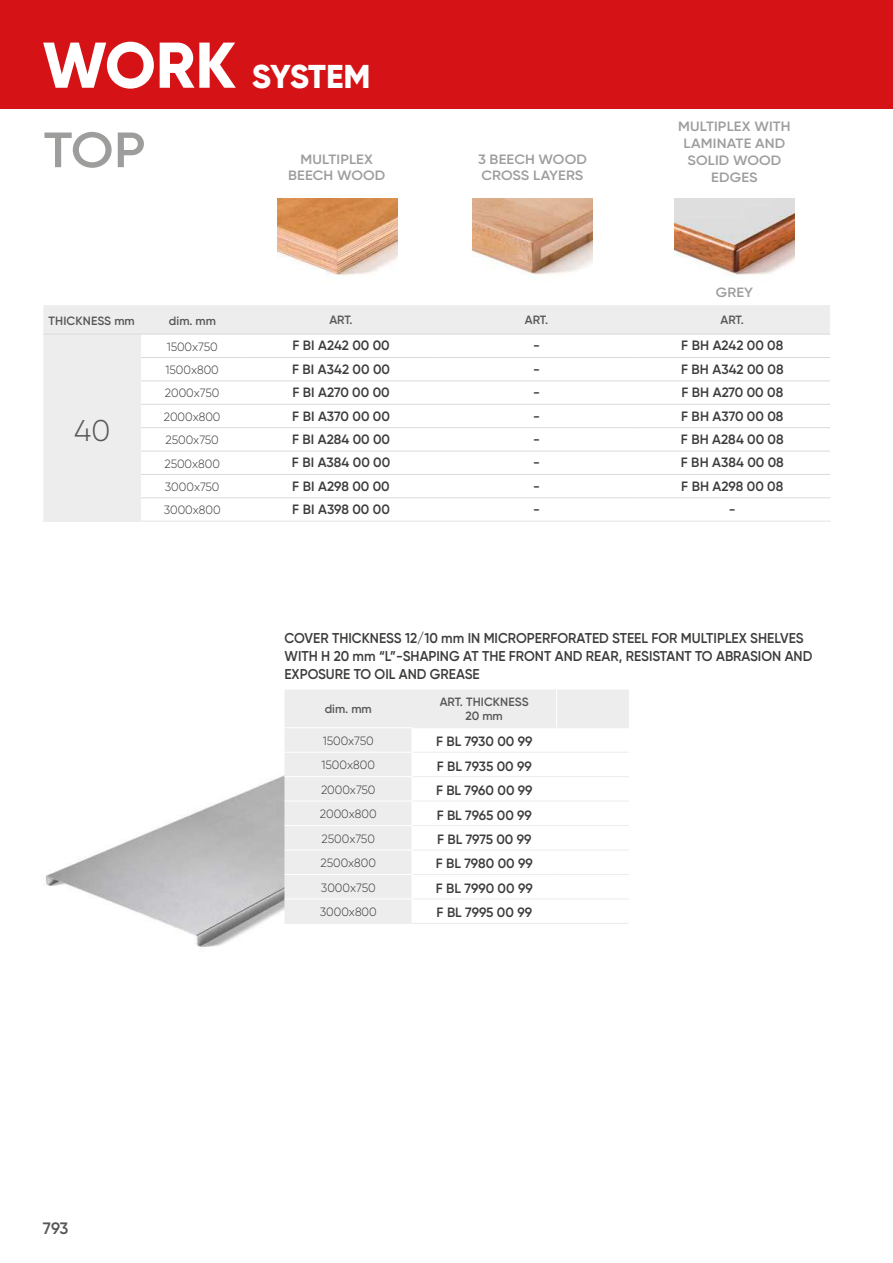
<style>
.page{position:relative;width:893px;height:1263px;background:#fff}
.page>*{position:absolute;margin:0;border:0;box-sizing:border-box;transform-origin:0 0}
.t1{font:600 49.5px "Gilroy";color:#9d9d9c;scale:1.08 1}
.t2{font:800 33px "Gilroy";letter-spacing:-.025em;color:#fff}
.t3{font:300 30px "Gilroy";color:#575756}
.t4{font:600 16.5px "Gilroy";color:#575756}
.t5{font:600 14.25px/18px "Gilroy";color:#3c3c3b;scale:.95 1}
.t6{font:600 13.5px "Gilroy";color:#3c3c3b}
.t7{font:600 13.5px/16.8px "Gilroy";letter-spacing:.01em;color:#9d9d9c;text-align:center;scale:1.08 1}
.t8{font:300 12px "Gilroy";color:#3c3c3b}
.t9{font:600 12px/14.4px "Gilroy";color:#575756;text-align:center}
.s1{font-size:64.5px}
</style>
<div class="page">
<div style="left:0;top:0;width:893px;height:108px;background:#d51317"></div>
<svg style="left:43px;top:305px;width:787px;height:215px"></svg>
<svg style="left:141px;top:335px;width:102px;height:185px"></svg>
<hr style="left:43px;top:334px;width:98px;height:1px;background:#dadada">
<hr style="left:243px;top:334px;width:196px;height:1px;background:#dadada">
<hr style="left:439px;top:334px;width:195px;height:1px;background:#dadada">
<hr style="left:634px;top:334px;width:196px;height:1px;background:#dadada">
<hr style="left:141px;top:357px;width:102px;height:1px;background:#dadada">
<hr style="left:243px;top:357px;width:196px;height:1px;background:#dadada">
<hr style="left:439px;top:357px;width:195px;height:1px;background:#dadada">
<hr style="left:634px;top:357px;width:196px;height:1px;background:#dadada">
<hr style="left:141px;top:380px;width:102px;height:1px;background:#dadada">
<hr style="left:243px;top:380px;width:196px;height:1px;background:#dadada">
<hr style="left:634px;top:380px;width:196px;height:1px;background:#dadada">
<hr style="left:141px;top:404px;width:102px;height:1px;background:#dadada">
<hr style="left:243px;top:404px;width:196px;height:1px;background:#dadada">
<hr style="left:439px;top:404px;width:195px;height:1px;background:#dadada">
<hr style="left:634px;top:404px;width:196px;height:1px;background:#dadada">
<hr style="left:141px;top:427px;width:102px;height:1px;background:#dadada">
<hr style="left:243px;top:427px;width:196px;height:1px;background:#dadada">
<hr style="left:439px;top:427px;width:195px;height:1px;background:#dadada">
<hr style="left:634px;top:427px;width:196px;height:1px;background:#dadada">
<hr style="left:141px;top:451px;width:102px;height:1px;background:#dadada">
<hr style="left:243px;top:451px;width:196px;height:1px;background:#dadada">
<hr style="left:439px;top:451px;width:195px;height:1px;background:#dadada">
<hr style="left:634px;top:451px;width:196px;height:1px;background:#dadada">
<hr style="left:141px;top:474px;width:102px;height:1px;background:#dadada">
<hr style="left:243px;top:474px;width:196px;height:1px;background:#dadada">
<hr style="left:439px;top:474px;width:195px;height:1px;background:#dadada">
<hr style="left:634px;top:474px;width:196px;height:1px;background:#dadada">
<hr style="left:141px;top:497px;width:102px;height:1px;background:#dadada">
<hr style="left:243px;top:497px;width:196px;height:1px;background:#dadada">
<hr style="left:439px;top:497px;width:195px;height:1px;background:#dadada">
<hr style="left:634px;top:497px;width:196px;height:1px;background:#dadada">
<svg style="left:634px;top:498px;width:1px;height:22px"></svg>
<hr style="left:439px;top:380px;width:195px;height:1px;background:#dadada">
<hr style="left:141px;top:334px;width:102px;height:1px;background:#dadada">
<hr style="left:141px;top:520px;width:102px;height:2px;background:#ededed">
<hr style="left:243px;top:520px;width:196px;height:2px;background:#ededed">
<hr style="left:439px;top:520px;width:195px;height:2px;background:#ededed">
<hr style="left:634px;top:520px;width:196px;height:2px;background:#ededed">
<hr style="left:43px;top:520px;width:98px;height:2px;background:#ededed">
<img style="left:278px;top:198px;width:119px;height:78px">
<img style="left:473px;top:198px;width:119px;height:77px">
<img style="left:675px;top:198px;width:119px;height:77px">
<img style="left:45px;top:775px;width:239px;height:172px">
<svg style="left:284px;top:690px;width:345px;height:233px"></svg>
<hr style="left:284px;top:727px;width:128px;height:1px;background:#fff">
<hr style="left:284px;top:752px;width:128px;height:1px;background:#fff">
<hr style="left:284px;top:776px;width:128px;height:1px;background:#fff">
<hr style="left:284px;top:801px;width:128px;height:1px;background:#fff">
<hr style="left:284px;top:825px;width:128px;height:1px;background:#fff">
<hr style="left:284px;top:850px;width:128px;height:1px;background:#fff">
<hr style="left:284px;top:874px;width:128px;height:1px;background:#fff">
<hr style="left:284px;top:898px;width:128px;height:1px;background:#fff">
<hr style="left:556px;top:689px;width:1px;height:38px;background:#fff">
<svg style="left:412px;top:728px;width:1px;height:195px"></svg>
<svg style="left:556px;top:728px;width:1px;height:195px"></svg>
<hr style="left:412px;top:727px;width:145px;height:1px;background:#ededed">
<hr style="left:557px;top:727px;width:72px;height:1px;background:#ededed">
<hr style="left:412px;top:752px;width:145px;height:1px;background:#ededed">
<hr style="left:557px;top:752px;width:72px;height:1px;background:#ededed">
<hr style="left:412px;top:776px;width:145px;height:1px;background:#ededed">
<hr style="left:557px;top:776px;width:72px;height:1px;background:#ededed">
<hr style="left:412px;top:801px;width:145px;height:1px;background:#ededed">
<hr style="left:557px;top:801px;width:72px;height:1px;background:#ededed">
<hr style="left:412px;top:825px;width:145px;height:1px;background:#ededed">
<hr style="left:557px;top:825px;width:72px;height:1px;background:#ededed">
<hr style="left:412px;top:850px;width:145px;height:1px;background:#ededed">
<hr style="left:557px;top:850px;width:72px;height:1px;background:#ededed">
<hr style="left:412px;top:874px;width:145px;height:1px;background:#ededed">
<hr style="left:557px;top:874px;width:72px;height:1px;background:#ededed">
<hr style="left:412px;top:898px;width:145px;height:1px;background:#ededed">
<hr style="left:557px;top:898px;width:72px;height:1px;background:#ededed">
<hr style="left:412px;top:923px;width:145px;height:1px;background:#ededed">
<hr style="left:557px;top:923px;width:72px;height:1px;background:#ededed">
<hr style="left:284px;top:923px;width:128px;height:1px;background:#ededed">
<h2 class="t2" style="left:43px;top:55px;width:330px"><span class="s1">WORK</span> SYSTEM</h2>
<h1 class="t1" style="left:44px;top:119px;width:96px">TOP</h1>
<p class="t7" style="left:288px;top:150px;width:92px">MULTIPLEX<br>BEECH WOOD</p>
<p class="t7" style="left:478px;top:150px;width:102px;text-align:left">3 BEECH WOOD<br>CROSS LAYERS</p>
<p class="t7" style="left:678px;top:118px;width:106px">MULTIPLEX WITH<br>LAMINATE AND<br>SOLID WOOD<br>EDGES</p>
<p class="t7" style="left:716px;top:283px;width:36px">GREY</p>
<p class="t9" style="left:49px;top:313px;width:88px">THICKNESS mm</p>
<p class="t9" style="left:169px;top:313px;width:49px">dim. mm</p>
<p class="t9" style="left:329px;top:313px;width:25px">ART.</p>
<p class="t9" style="left:525px;top:313px;width:25px">ART.</p>
<p class="t9" style="left:721px;top:313px;width:25px">ART.</p>
<h3 class="t3" style="left:74px;top:412px;width:38px">40</h3>
<p class="t8" style="left:167px;top:339px;width:53px">1500x750</p>
<p class="t6" style="left:292px;top:337px;width:99px">F BI A242 00 00</p>
<p class="t6" style="left:533px;top:337px;width:8px">-</p>
<p class="t6" style="left:681px;top:337px;width:104px">F BH A242 00 08</p>
<p class="t8" style="left:166px;top:362px;width:55px">1500x800</p>
<p class="t6" style="left:292px;top:361px;width:99px">F BI A342 00 00</p>
<p class="t6" style="left:533px;top:361px;width:8px">-</p>
<p class="t6" style="left:681px;top:361px;width:104px">F BH A342 00 08</p>
<p class="t8" style="left:165px;top:386px;width:56px">2000x750</p>
<p class="t6" style="left:292px;top:384px;width:99px">F BI A270 00 00</p>
<p class="t6" style="left:533px;top:384px;width:8px">-</p>
<p class="t6" style="left:681px;top:384px;width:103px">F BH A270 00 08</p>
<p class="t8" style="left:164px;top:409px;width:58px">2000x800</p>
<p class="t6" style="left:292px;top:407px;width:99px">F BI A370 00 00</p>
<p class="t6" style="left:533px;top:407px;width:8px">-</p>
<p class="t6" style="left:681px;top:407px;width:104px">F BH A370 00 08</p>
<p class="t8" style="left:166px;top:433px;width:55px">2500x750</p>
<p class="t6" style="left:292px;top:431px;width:100px">F BI A284 00 00</p>
<p class="t6" style="left:533px;top:431px;width:8px">-</p>
<p class="t6" style="left:681px;top:431px;width:104px">F BH A284 00 08</p>
<p class="t8" style="left:164px;top:456px;width:57px">2500x800</p>
<p class="t6" style="left:292px;top:454px;width:100px">F BI A384 00 00</p>
<p class="t6" style="left:533px;top:454px;width:8px">-</p>
<p class="t6" style="left:681px;top:454px;width:105px">F BH A384 00 08</p>
<p class="t8" style="left:165px;top:479px;width:56px">3000x750</p>
<p class="t6" style="left:292px;top:478px;width:99px">F BI A298 00 00</p>
<p class="t6" style="left:533px;top:478px;width:8px">-</p>
<p class="t6" style="left:681px;top:478px;width:104px">F BH A298 00 08</p>
<p class="t8" style="left:164px;top:503px;width:58px">3000x800</p>
<p class="t6" style="left:292px;top:501px;width:99px">F BI A398 00 00</p>
<p class="t6" style="left:533px;top:501px;width:8px">-</p>
<p class="t6" style="left:729px;top:501px;width:8px">-</p>
<p class="t5" style="left:284px;top:628px;width:557px">COVER THICKNESS 12/10 mm IN MICROPERFORATED STEEL FOR MULTIPLEX SHELVES<br>WITH H 20 mm “L”-SHAPING AT THE FRONT AND REAR, RESISTANT TO ABRASION AND<br>EXPOSURE TO OIL AND GREASE</p>
<p class="t9" style="left:325px;top:701px;width:49px">dim. mm</p>
<p class="t9" style="left:440px;top:694px;width:91px">ART. THICKNESS<br>20 mm</p>
<p class="t8" style="left:323px;top:733px;width:53px">1500x750</p>
<p class="t6" style="left:436px;top:733px;width:98px">F BL 7930 00 99</p>
<p class="t8" style="left:322px;top:758px;width:55px">1500x800</p>
<p class="t6" style="left:437px;top:757px;width:97px">F BL 7935 00 99</p>
<p class="t8" style="left:321px;top:782px;width:56px">2000x750</p>
<p class="t6" style="left:436px;top:782px;width:98px">F BL 7960 00 99</p>
<p class="t8" style="left:320px;top:807px;width:58px">2000x800</p>
<p class="t6" style="left:437px;top:806px;width:97px">F BL 7965 00 99</p>
<p class="t8" style="left:322px;top:831px;width:55px">2500x750</p>
<p class="t6" style="left:437px;top:831px;width:96px">F BL 7975 00 99</p>
<p class="t8" style="left:320px;top:855px;width:57px">2500x800</p>
<p class="t6" style="left:436px;top:855px;width:99px">F BL 7980 00 99</p>
<p class="t8" style="left:321px;top:880px;width:56px">3000x750</p>
<p class="t6" style="left:436px;top:880px;width:98px">F BL 7990 00 99</p>
<p class="t8" style="left:320px;top:904px;width:58px">3000x800</p>
<p class="t6" style="left:437px;top:904px;width:97px">F BL 7995 00 99</p>
<p class="t4" style="left:43px;top:1218px;width:27px">793</p>
</div>
